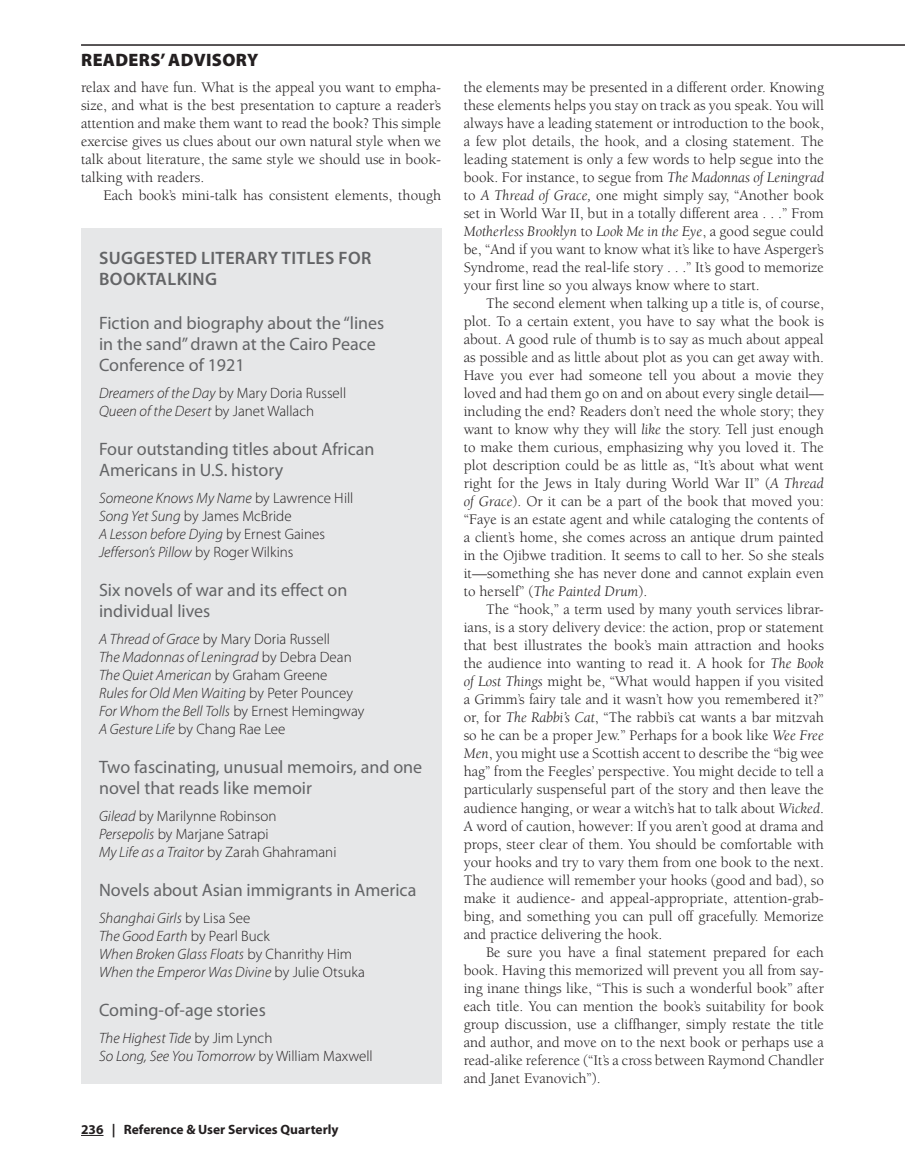
<style>
.page{position:relative;width:905px;height:1175px;background:#fff}
.page>*{position:absolute;margin:0;border:0;box-sizing:border-box;transform-origin:0 0}
.t1{font:18px/21px "Myriad Pro";color:#636466}
.t2{font:600 18px "Myriad Pro";letter-spacing:.02em;color:#636466}
.t3{font:900 18px "Myriad Pro";letter-spacing:.02em;color:#231f20}
.t4{font:15px/18px "Berkeley";color:#231f20;text-align:justify}
.t5{font:italic 300 15px/18px "Myriad Pro";color:#231f20}
.t6{font:300 15px/18px "Myriad Pro";color:#231f20}
.t7{font:700 13.5px "Myriad Pro";color:#231f20}
.s1{font-style:normal}
.s2{font-style:italic}
</style>
<div class="page">
<hr style="left:81px;top:44px;width:823px;height:2px;background:#231f20">
<svg style="left:81px;top:1135px;width:22px;height:1px"></svg>
<div style="left:81px;top:228px;width:360px;height:855px;background:#e6e7e8"></div>
<p class="t3" style="left:81px;top:47px;width:178px">READERS’ ADVISORY</p>
<p class="t4" style="left:81px;top:79px;width:362px">relax and have fun. What is the appeal you want to empha&shy;size, and what is the best presentation to capture a reader’s attention and make them want to read the book? This simple exercise gives us clues about our own natural style when we talk about literature, the same style we should use in book&shy;talking with readers.</p>
<p class="t4" style="left:104px;top:187px;width:339px">Each book’s mini-talk has consistent elements, though</p>
<p class="t2" style="left:99px;top:247px;width:57px">SUGGESTE</p>
<p class="t2" style="left:185px;top:247px;width:43px">D LITERAR</p>
<p class="t2" style="left:268px;top:247px;width:101px">Y TITLES FOR</p>
<p class="t2" style="left:99px;top:268px;width:119px">BOOKTALKING</p>
<p class="t1" style="left:99px;top:312px;width:287px">Fiction and biography about the “lines in the sand” drawn at the Cairo Peace<br>Conference of 1921</p>
<p class="t5" style="left:99px;top:383px;width:249px">Dreamers of the Day <span class="s1">by Mary Doria Russell<br></span>Queen of the Desert <span class="s1">by Janet Wallach</span></p>
<p class="t1" style="left:99px;top:438px;width:277px">Four outstanding titles about African<br>Americans in U.S. history</p>
<p class="t5" style="left:99px;top:488px;width:256px">Someone Knows My Name <span class="s1">by Lawrence Hill </span>Song Yet Sung <span class="s1">by James McBride<br></span>A Lesson before Dying <span class="s1">by Ernest Gaines </span>Jefferson’s Pillow <span class="s1">by Roger Wilkins</span></p>
<p class="t1" style="left:99px;top:579px;width:250px">Six novels of war and its effect on individual lives</p>
<p class="t5" style="left:99px;top:629px;width:267px">A Thread of Grace <span class="s1">by Mary Doria Russell<br></span>The Madonnas of Leningrad <span class="s1">by Debra Dean </span>The Quiet American <span class="s1">by Graham Greene<br></span>Rules for Old Men Waiting <span class="s1">by Peter Pouncey </span>For Whom the Bell Tolls <span class="s1">by Ernest Hemingway </span>A Gesture Life <span class="s1">by Chang Rae Lee</span></p>
<p class="t1" style="left:99px;top:756px;width:325px">Two fascinating, unusual memoirs, and one novel that reads like memoir</p>
<p class="t6" style="left:99px;top:806px;width:239px"><span class="s2">Gilead</span> by Marilynne Robinson<br><span class="s2">Persepolis</span> by Marjane Satrapi<br><span class="s2">My Life as a Traitor</span> by Zarah Ghahramani</p>
<p class="t1" style="left:99px;top:879px;width:319px">Novels about Asian immigrants in America</p>
<p class="t5" style="left:99px;top:908px;width:267px">Shanghai Girls <span class="s1">by Lisa See<br></span>The Good Earth <span class="s1">by Pearl Buck<br></span>When Broken Glass Floats <span class="s1">by Chanrithy Him </span>When the Emperor Was Divine <span class="s1">by Julie Otsuka</span></p>
<p class="t1" style="left:99px;top:999px;width:168px">Coming-of-age stories</p>
<p class="t5" style="left:99px;top:1028px;width:275px">The Highest Tide <span class="s1">by Jim Lynch<br></span>So Long, See You Tomorrow <span class="s1">by William Maxwell</span></p>
<p class="t7" style="left:81px;top:1120px;width:259px">236 | Reference &amp; User Services Quarterly</p>
<p class="t4" style="left:464px;top:79px;width:362px">the elements may be presented in a different order. Knowing these elements helps you stay on track as you speak. You will always have a leading statement or introduction to the book, a few plot details, the hook, and a closing statement. The leading statement is only a few words to help segue into the book. For instance, to segue from <span class="s2">The Madonnas of Leningrad </span>to <span class="s2">A Thread of Grace,</span> one might simply say, “Another book set in World War II, but in a totally different area . . .” From <span class="s2">Motherless Brooklyn</span> to <span class="s2">Look Me in the Eye</span>, a good segue could be, “And if you want to know what it’s like to have Asperger’s Syndrome, read the real-life story . . .” It’s good to memorize your first line so you always know where to start.</p>
<p class="t4" style="left:464px;top:295px;width:362px;text-indent:22px">The second element when talking up a title is, of course, plot. To a certain extent, you have to say what the book is about. A good rule of thumb is to say as much about appeal as possible and as little about plot as you can get away with.<br>Have you ever had someone tell you about a movie they loved and had them go on and on about every single detail— including the end? Readers don’t need the whole story; they want to know why they will <span class="s2">like</span> the story. Tell just enough to make them curious, emphasizing why you loved it. The plot description could be as little as, “It’s about what went right for the Jews in Italy during World War II” (<span class="s2">A Thread of Grace</span>). Or it can be a part of the book that moved you: “Faye is an estate agent and while cataloging the contents of a client’s home, she comes across an antique drum painted in the Ojibwe tradition. It seems to call to her. So she steals it—something she has never done and cannot explain even to herself” (<span class="s2">The Painted Drum</span>).</p>
<p class="t4" style="left:463px;top:601px;width:362px;text-indent:23px">The “hook,” a term used by many youth services librar&shy;ians, is a story delivery device: the action, prop or statement that best illustrates the book’s main attraction and hooks the audience into wanting to read it. A hook for <span class="s2">The Book of Lost Things</span> might be, “What would happen if you visited a Grimm’s fairy tale and it wasn’t how you remembered it?” or, for <span class="s2">The Rabbi’s Cat</span>, “The rabbi’s cat wants a bar mitzvah so he can be a proper Jew.” Perhaps for a book like <span class="s2">Wee Free Men</span>, you might use a Scottish accent to describe the “big wee hag” from the Feegles’ perspective. You might decide to tell a particularly suspenseful part of the story and then leave the audience hanging, or wear a witch’s hat to talk about <span class="s2">Wicked</span>.<br>A word of caution, however: If you aren’t good at drama and props, steer clear of them. You should be comfortable with your hooks and try to vary them from one book to the next.<br>The audience will remember your hooks (good and bad), so make it audience- and appeal-appropriate, attention-grab&shy;bing, and something you can pull off gracefully. Memorize and practice delivering the hook.</p>
<p class="t4" style="left:463px;top:943px;width:362px;text-indent:22px">Be sure you have a final statement prepared for each book. Having this memorized will prevent you all from say&shy;ing inane things like, “This is such a wonderful book” after each title. You can mention the book’s suitability for book group discussion, use a cliffhanger, simply restate the title and author, and move on to the next book or perhaps use a read-alike reference (“It’s a cross between Raymond Chandler and Janet Evanovich”).</p>
</div>
